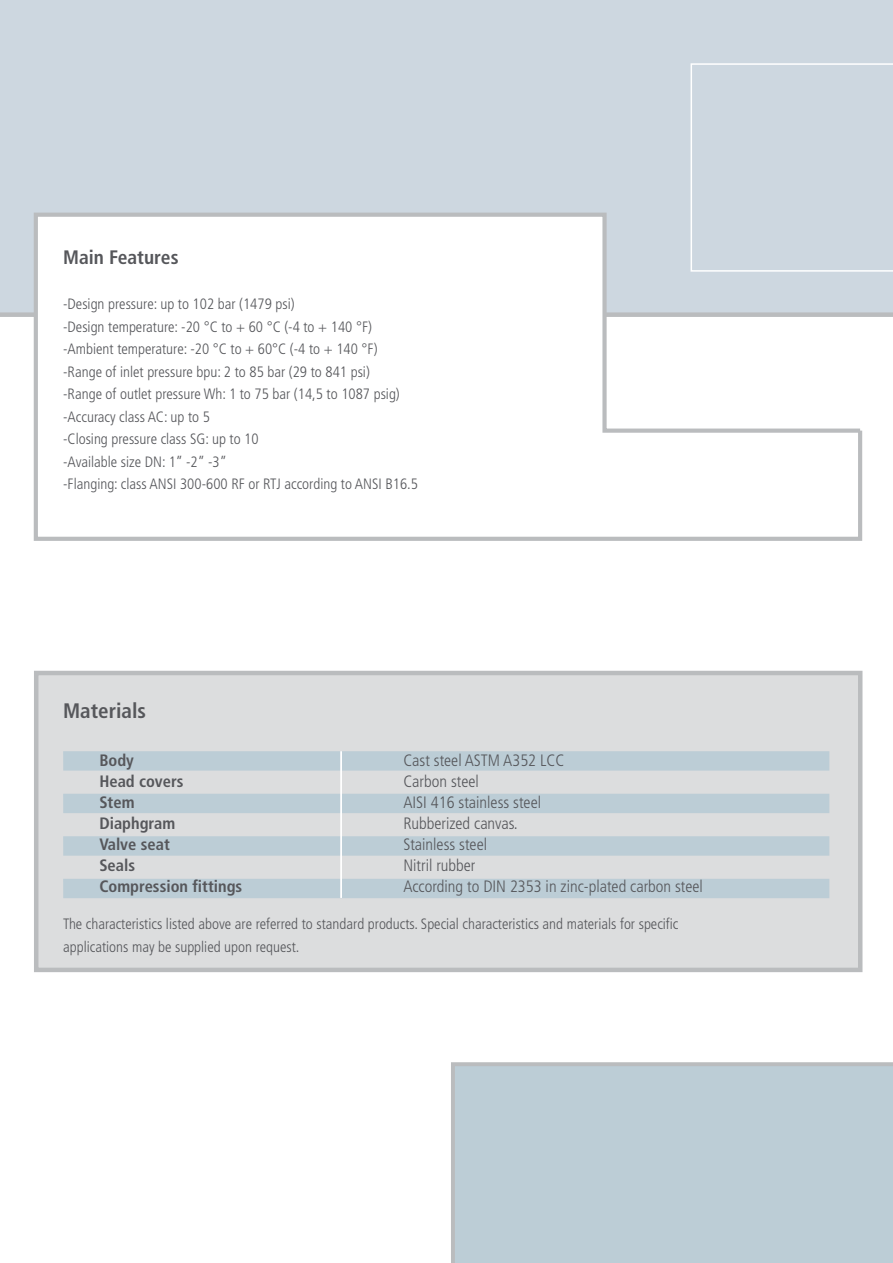
<style>
.page{position:relative;width:893px;height:1263px;background:#fff}
.page>*{position:absolute;margin:0;border:0;box-sizing:border-box;transform-origin:0 0}
.t1{font:900 condensed 27px "Frutiger";color:#fff}
.t2{font:700 condensed 21px "Frutiger";color:#56575b}
.t3{font:700 condensed 19.5px "Frutiger";color:#56575b}
.t4{font:300 condensed 16.5px/21px "Frutiger";color:#56575b}
.t5{font:700 condensed 16.5px/21px "Frutiger";color:#56575b}
.t6{font:300 condensed 15px/22.5px "Frutiger";color:#56575b}
</style>
<div class="page">
<div style="left:0;top:0;width:893px;height:317px;background:#cdd7e0"></div>
<div style="left:690px;top:63px;width:203px;height:209px;background:#cdd7e0"></div>
<svg style="left:449px;top:897px;width:444px;height:366px"></svg>
<div style="left:36px;top:673px;width:824px;height:297px;background:#dcddde"></div>
<div style="left:34px;top:671px;width:828px;height:301px;border:4px solid #babcbe"></div>
<div style="left:63px;top:751px;width:766px;height:20px;background:#bccdd6"></div>
<div style="left:63px;top:794px;width:766px;height:19px;background:#bccdd6"></div>
<div style="left:63px;top:836px;width:766px;height:20px;background:#bccdd6"></div>
<div style="left:63px;top:879px;width:766px;height:19px;background:#bccdd6"></div>
<hr style="left:340px;top:751px;width:2px;height:147px;background:#fff">
<svg style="left:32px;top:210px;width:832px;height:331px"></svg>
<svg style="left:205px;top:321px;width:4px;height:4px"></svg>
<svg style="left:268px;top:321px;width:4px;height:4px"></svg>
<svg style="left:357px;top:321px;width:4px;height:4px"></svg>
<svg style="left:214px;top:343px;width:4px;height:5px"></svg>
<svg style="left:273px;top:343px;width:4px;height:5px"></svg>
<svg style="left:362px;top:343px;width:5px;height:5px"></svg>
<h3 class="t3" style="left:63px;top:246px;width:117px">Main Features</h3>
<p class="t6" style="left:63px;top:293px;width:356px">-Design pressure: up to 102 bar (1479 psi)<br>-Design temperature: -20 C to + 60 C (-4 to + 140 F) -Ambient temperature: -20 C to + 60 C (-4 to + 140 F) -Range of inlet pressure bpu: 2 to 85 bar (29 to 841 psi)<br>-Range of outlet pressure Wh: 1 to 75 bar (14,5 to 1087 psig) -Accuracy class AC: up to 5<br>-Closing pressure class SG: up to 10<br>-Available size DN: 1” -2” -3”<br>-Flanging: class ANSI 300-600 RF or RTJ according to ANSI B16.5</p>
<h1 class="t1" style="left:211px;top:332px;width:18px">&gt;</h1>
<h2 class="t2" style="left:63px;top:698px;width:84px">Materials</h2>
<p class="t5" style="left:99px;top:750px;width:144px">Body<br>Head covers<br>Stem<br>Diaphgram<br>Valve seat<br>Seals<br>Compression fittings</p>
<p class="t4" style="left:403px;top:750px;width:301px">Cast steel ASTM A352 LCC<br>Carbon steel<br>AISI 416 stainless steel<br>Rubberized canvas.<br>Stainless steel<br>Nitril rubber<br>According to DIN 2353 in zinc-plated carbon steel</p>
<p class="t6" style="left:63px;top:913px;width:617px">The characteristics listed above are referred to standard products. Special characteristics and materials for specific applications may be supplied upon request.</p>
</div>
